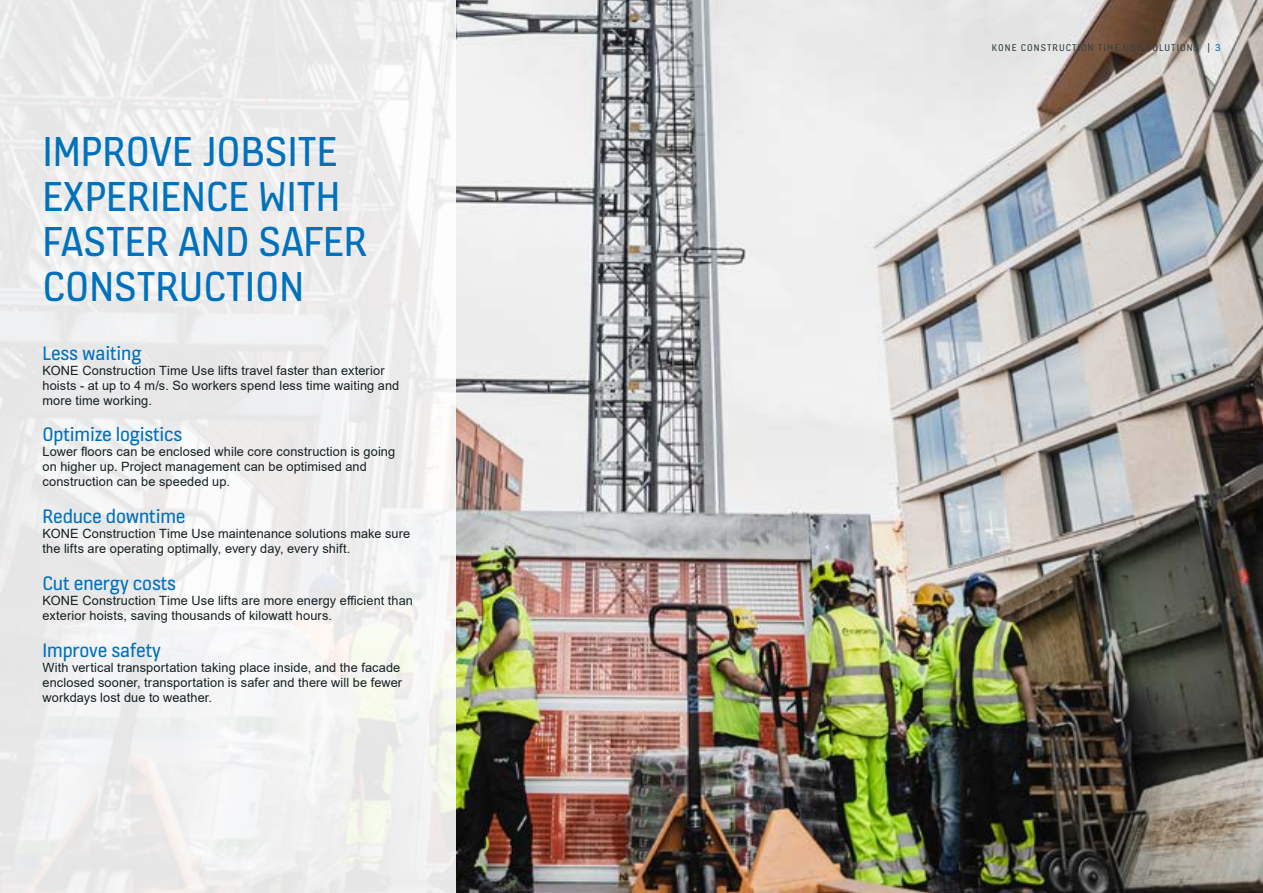
<style>
.page{position:relative;width:1263px;height:893px;background:#fff}
.page>*{position:absolute;margin:0;border:0;box-sizing:border-box;transform-origin:0 0}
.t1{font:45px/45px "KONE Information v 13";color:#0071bd}
.t2{font:21px "KONE Information v 13";letter-spacing:-.01em;color:#0071bd}
.t3{font:12.75px/15px "Arial";letter-spacing:.01em;color:#142023}
.t4{font:10.5px "KONE Information v 13";letter-spacing:.1em;color:#354043}
.s1{color:#0071bd}
</style>
<div class="page">
<img style="left:455px;top:0;width:808px;height:893px">
<div style="left:0;top:0;width:455px;height:893px;background:linear-gradient(to right,#ebebec,#f3f3f2)"></div>
<h1 class="t1" style="left:43px;top:127px;width:326px">IMPROVE JOBSITE<br>EXPERIENCE WITH<br>FASTER AND SAFER<br>CONSTRUCTION</h1>
<h2 class="t2" style="left:43px;top:339px;width:101px">Less waiting</h2>
<p class="t3" style="left:43px;top:363px;width:358px">KONE Construction Time Use lifts travel faster than exterior hoists - at up to 4 m/s. So workers spend less time waiting and more time working.</p>
<h2 class="t2" style="left:43px;top:421px;width:141px">Optimize logistics</h2>
<p class="t3" style="left:43px;top:444px;width:354px">Lower floors can be enclosed while core construction is going on higher up. Project management can be optimised and construction can be speeded up.</p>
<h2 class="t2" style="left:43px;top:502px;width:145px">Reduce downtime</h2>
<p class="t3" style="left:43px;top:526px;width:369px">KONE Construction Time Use maintenance solutions make sure the lifts are operating optimally, every day, every shift.</p>
<h2 class="t2" style="left:43px;top:569px;width:135px">Cut energy costs</h2>
<p class="t3" style="left:43px;top:593px;width:372px">KONE Construction Time Use lifts are more energy efficient than exterior hoists, saving thousands of kilowatt hours.</p>
<h2 class="t2" style="left:43px;top:636px;width:120px">Improve safety</h2>
<p class="t3" style="left:43px;top:660px;width:361px">With vertical transportation taking place inside, and the facade enclosed sooner, transportation is safer and there will be fewer workdays lost due to weather.</p>
<p class="t4" style="left:992px;top:40px;width:230px">KONE CONSTRUCTION TIME USE SOLUTIONS | <span class="s1">3</span></p>
</div>
